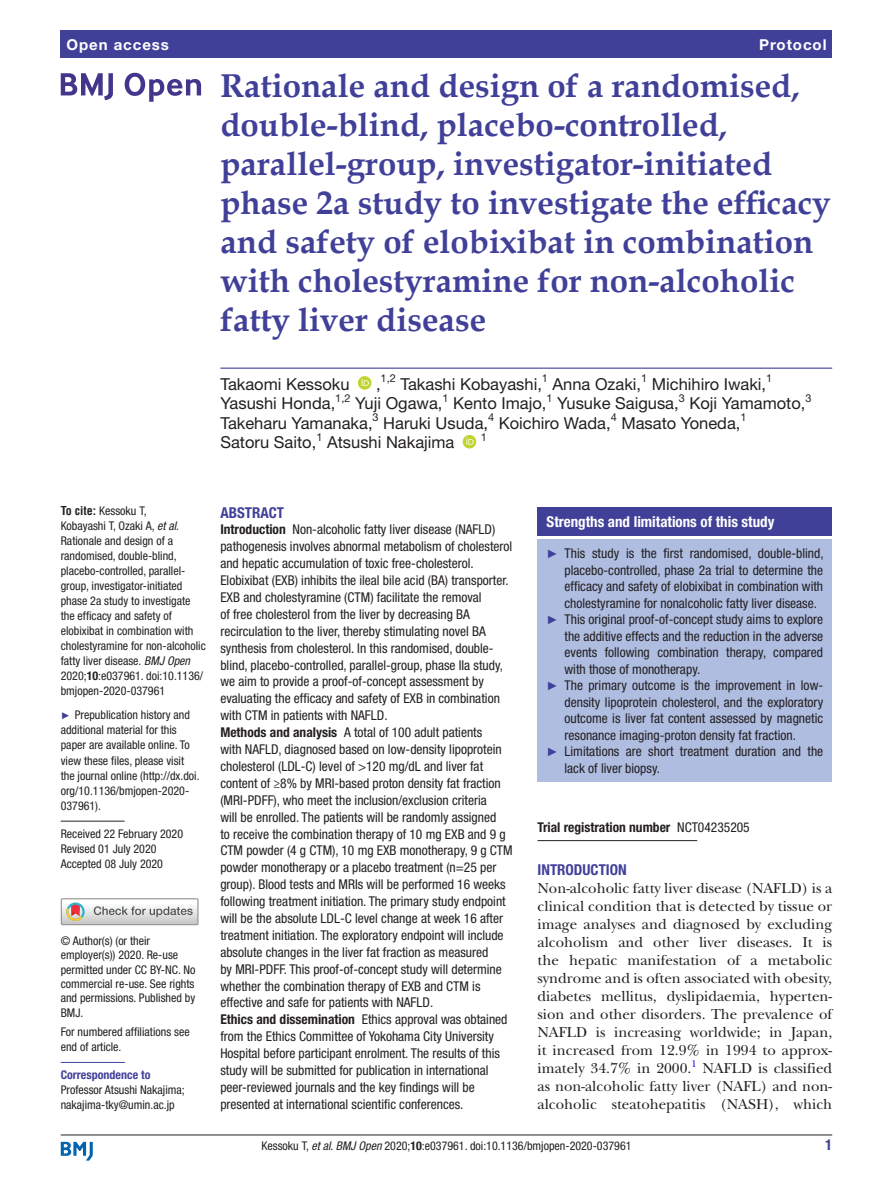
<style>
.page{position:relative;width:893px;height:1191px;background:#fff}
.page>*{position:absolute;margin:0;border:0;box-sizing:border-box;transform-origin:0 0}
.t1{font:700 33px/39px "Book Antiqua";color:#414099}
.t2{font:16.5px "Helvetica Neue LT Std";color:#231f20}
.t3{font:15px/18px "New Baskerville";color:#231f20;text-align:justify}
.t4{font:700 condensed 15px "Helvetica Neue LT Std";color:#fff}
.t5{font:700 condensed 15px "Helvetica Neue LT Std";color:#414099}
.t6{font:700 15px "Helvetica Neue LT Std";letter-spacing:.065em;color:#fff}
.t7{font:condensed 13.5px/17px "Helvetica Neue LT Std";color:#231f20}
.t8{font:700 condensed 13.5px "Helvetica Neue LT Std";color:#231f20}
.t9{font:condensed 12px/15px "Helvetica Neue LT Std";color:#231f20}
.t10{font:700 condensed 12px "Helvetica Neue LT Std";color:#414099}
.t11{font:10.95px "Helvetica Neue LT Std";color:#231f20}
.s1{font-family:"Helvetica LT Std";font-weight:700}
.s2{font-style:italic}
.s3{font-weight:700}
.s4{font-family:"Arial";font-stretch:normal;font-size:9.75px;color:#414099}
.s5{font-family:"Arial";font-stretch:normal;font-size:12px;color:#414099}
.s6{font-weight:400}
</style>
<div class="page">
<hr style="left:61px;top:1134px;width:771px;height:1px;background:#231f20">
<svg style="left:61px;top:1141px;width:32px;height:19px"></svg>
<div style="left:61px;top:31px;width:771px;height:27px;background:#414099"></div>
<hr style="left:220px;top:367px;width:612px;height:2px;background:#414099">
<svg style="left:358px;top:376px;width:13px;height:14px"></svg>
<svg style="left:463px;top:435px;width:13px;height:13px"></svg>
<hr style="left:61px;top:820px;width:64px;height:1px;background:#231f20">
<hr style="left:61px;top:1062px;width:64px;height:1px;background:#414099">
<svg style="left:61px;top:73px;width:52px;height:27px"></svg>
<svg style="left:125px;top:73px;width:76px;height:29px"></svg>
<div style="left:61px;top:898px;width:138px;height:27px;border:1px solid #969090"></div>
<svg style="left:61px;top:898px;width:137px;height:26px"></svg>
<hr style="left:538px;top:840px;width:159px;height:1px;background:#231f20">
<div style="left:538px;top:507px;width:294px;height:28px;background:#414099"></div>
<div style="left:538px;top:539px;width:294px;height:243px;background:#afbde1"></div>
<p class="t6" style="left:66px;top:35px;width:104px">Open access</p>
<p class="t6" style="left:759px;top:35px;width:69px">Protocol</p>
<p class="t1" style="left:220px;top:66px;width:612px">Rationale and design of a randomised, double-blind, placebo-controlled, parallel-group, investigator-initiated phase 2a study to investigate the efficacy and safety of elobixibat in combination with cholestyramine for non-alcoholic fatty liver disease</p>
<p class="t2" style="left:220px;top:374px;width:131px">Takaomi Kessoku</p>
<p class="t2" style="left:376px;top:374px;width:6px">,</p>
<p class="t11" style="left:381px;top:372px;width:17px">1,2</p>
<p class="t2" style="left:400px;top:374px;width:143px">Takashi Kobayashi,</p>
<p class="t11" style="left:542px;top:372px;width:8px">1</p>
<p class="t2" style="left:553px;top:374px;width:90px">Anna Ozaki,</p>
<p class="t11" style="left:641px;top:372px;width:8px">1</p>
<p class="t2" style="left:652px;top:374px;width:116px">Michihiro Iwaki,</p>
<p class="t11" style="left:766px;top:372px;width:8px">1</p>
<p class="t2" style="left:220px;top:393px;width:116px">Yasushi Honda,</p>
<p class="t11" style="left:335px;top:391px;width:17px">1,2</p>
<p class="t2" style="left:355px;top:393px;width:89px">Yuji Ogawa,</p>
<p class="t11" style="left:442px;top:391px;width:8px">1</p>
<p class="t2" style="left:453px;top:393px;width:95px">Kento Imajo,</p>
<p class="t11" style="left:546px;top:391px;width:8px">1</p>
<p class="t2" style="left:557px;top:393px;width:123px">Yusuke Saigusa,</p>
<p class="t11" style="left:679px;top:391px;width:8px">3</p>
<p class="t2" style="left:689px;top:393px;width:118px">Koji Yamamoto,</p>
<p class="t11" style="left:806px;top:391px;width:8px">3</p>
<p class="t2" style="left:220px;top:413px;width:154px">Takeharu Yamanaka,</p>
<p class="t11" style="left:373px;top:411px;width:8px">3</p>
<p class="t2" style="left:383px;top:413px;width:106px">Haruki Usuda,</p>
<p class="t11" style="left:488px;top:411px;width:8px">4</p>
<p class="t2" style="left:499px;top:413px;width:113px">Koichiro Wada,</p>
<p class="t11" style="left:611px;top:411px;width:8px">4</p>
<p class="t2" style="left:621px;top:413px;width:121px">Masato Yoneda,</p>
<p class="t11" style="left:740px;top:411px;width:8px">1</p>
<p class="t2" style="left:220px;top:433px;width:97px">Satoru Saito,</p>
<p class="t11" style="left:316px;top:430px;width:8px">1</p>
<p class="t2" style="left:327px;top:433px;width:129px">Atsushi Nakajima</p>
<p class="t11" style="left:481px;top:430px;width:8px">1</p>
<p class="t9" style="left:61px;top:503px;width:147px"><span class="s1">To cite:</span> Kessoku T,<br>Kobayashi T, Ozaki A, <span class="s2">et al</span>.<br>Rationale and design of a randomised, double-blind, placebo-controlled, parallel&shy;group, investigator-initiated phase 2a study to investigate the efficacy and safety of elobixibat in combination with cholestyramine for non-alcoholic fatty liver disease. <span class="s2">BMJ Open<br></span>2020;<span class="s3">10</span>:e037961. doi:10.1136/ bmjopen-2020-037961</p>
<p class="t9" style="left:61px;top:707px;width:140px"><span class="s4">►</span> Prepublication history and additional material for this paper are available online. To view these files, please visit the journal online (http://dx.doi. org/10.1136/bmjopen-2020-<br>037961).</p>
<p class="t9" style="left:61px;top:826px;width:124px">Received 22 February 2020<br>Revised 01 July 2020<br>Accepted 08 July 2020</p>
<p class="t9" style="left:61px;top:933px;width:136px;line-height:14.4px">© Author(s) (or their employer(s)) 2020. Re-use permitted under CC BY-NC. No commercial re-use. See rights and permissions. Published by<br>BMJ.</p>
<p class="t9" style="left:61px;top:1024px;width:130px">For numbered affiliations see end of article.</p>
<p class="t10" style="left:61px;top:1067px;width:91px">Correspondence to</p>
<p class="t9" style="left:61px;top:1082px;width:125px">Professor Atsushi Nakajima; nakajima-tky@umin.ac.jp</p>
<p class="t5" style="left:220px;top:503px;width:65px">ABSTRACT</p>
<p class="t7" style="left:220px;top:521px;width:294px"><span class="s3">Introduction</span> Non-alcoholic fatty liver disease (NAFLD) pathogenesis involves abnormal metabolism of cholesterol and hepatic accumulation of toxic free-cholesterol.<br>Elobixibat (EXB) inhibits the ileal bile acid (BA) transporter.<br>EXB and cholestyramine (CTM) facilitate the removal<br>of free cholesterol from the liver by decreasing BA recirculation to the liver, thereby stimulating novel BA synthesis from cholesterol. In this randomised, double&shy;blind, placebo-controlled, parallel-group, phase IIa study, we aim to provide a proof-of-concept assessment by evaluating the efficacy and safety of EXB in combination with CTM in patients with NAFLD.<br><span class="s3">Methods and analysis</span> A total of 100 adult patients<br>with NAFLD, diagnosed based on low-density lipoprotein cholesterol (LDL-C) level of &gt;120 mg/dL and liver fat content of ≥8% by MRI-based proton density fat fraction (MRI-PDFF), who meet the inclusion/exclusion criteria<br>will be enrolled. The patients will be randomly assigned<br>to receive the combination therapy of 10 mg EXB and 9 g CTM powder (4 g CTM), 10 mg EXB monotherapy, 9 g CTM powder monotherapy or a placebo treatment (n=25 per group). Blood tests and MRIs will be performed 16 weeks following treatment initiation. The primary study endpoint will be the absolute LDL-C level change at week 16 after treatment initiation. The exploratory endpoint will include absolute changes in the liver fat fraction as measured<br>by MRI-PDFF. This proof-of-concept study will determine whether the combination therapy of EXB and CTM is effective and safe for patients with NAFLD.<br><span class="s3">Ethics and dissemination</span> Ethics approval was obtained from the Ethics Committee of Yokohama City University Hospital before participant enrolment. The results of this study will be submitted for publication in international peer-reviewed journals and the key findings will be presented at international scientific conferences.</p>
<p class="t4" style="left:547px;top:512px;width:229px">Strengths and limitations of this study</p>
<p class="t7" style="left:547px;top:545px;width:279px"><span class="s5">►</span> This study is the first randomised, double-blind,</p>
<p class="t7" style="left:565px;top:561px;width:260px">placebo-controlled, phase 2a trial to determine the</p>
<p class="t7" style="left:565px;top:578px;width:260px">efficacy and safety of elobixibat in combination with</p>
<p class="t7" style="left:565px;top:594px;width:254px">cholestyramine for nonalcoholic fatty liver disease.</p>
<p class="t7" style="left:547px;top:611px;width:278px"><span class="s5">►</span> This original proof-of-concept study aims to explore</p>
<p class="t7" style="left:565px;top:627px;width:260px">the additive effects and the reduction in the adverse</p>
<p class="t7" style="left:565px;top:644px;width:260px">events following combination therapy, compared</p>
<p class="t7" style="left:565px;top:660px;width:137px">with those of monotherapy.</p>
<p class="t7" style="left:547px;top:677px;width:278px"><span class="s5">►</span> The primary outcome is the improvement in low-</p>
<p class="t7" style="left:565px;top:693px;width:260px">density lipoprotein cholesterol, and the exploratory</p>
<p class="t7" style="left:565px;top:710px;width:260px">outcome is liver fat content assessed by magnetic</p>
<p class="t7" style="left:565px;top:726px;width:233px">resonance imaging-proton density fat fraction.</p>
<p class="t7" style="left:547px;top:743px;width:278px"><span class="s5">►</span> Limitations are short treatment duration and the</p>
<p class="t7" style="left:565px;top:759px;width:97px">lack of liver biopsy.</p>
<p class="t8" style="left:538px;top:818px;width:214px">Trial registration number <span class="s6">NCT04235205</span></p>
<p class="t5" style="left:538px;top:861px;width:91px">INTRODUCTION</p>
<p class="t3" style="left:538px;top:879px;width:296px">Non-alcoholic fatty liver disease (NAFLD) is a clinical condition that is detected by tissue or image analyses and diagnosed by excluding alcoholism and other liver diseases. It is the hepatic manifestation of a metabolic syndrome and is often associated with obesity, diabetes mellitus, dyslipidaemia, hyperten&shy;sion and other disorders. The prevalence of NAFLD is increasing worldwide; in Japan, it increased from 12.9% in 1994 to approx&shy;imately 34.7% in 2000.<sup>1</sup> NAFLD is classified as non-alcoholic fatty liver (NAFL) and non&shy;alcoholic steatohepatitis (NASH), which</p>
<p class="t9" style="left:261px;top:1137px;width:372px">Kessoku T, <span class="s2">et al</span>. <span class="s2">BMJ Open</span> 2020;<span class="s3">10</span>:e037961. doi:10.1136/bmjopen-2020-037961</p>
<p class="t5" style="left:825px;top:1135px;width:9px">1</p>
</div>
